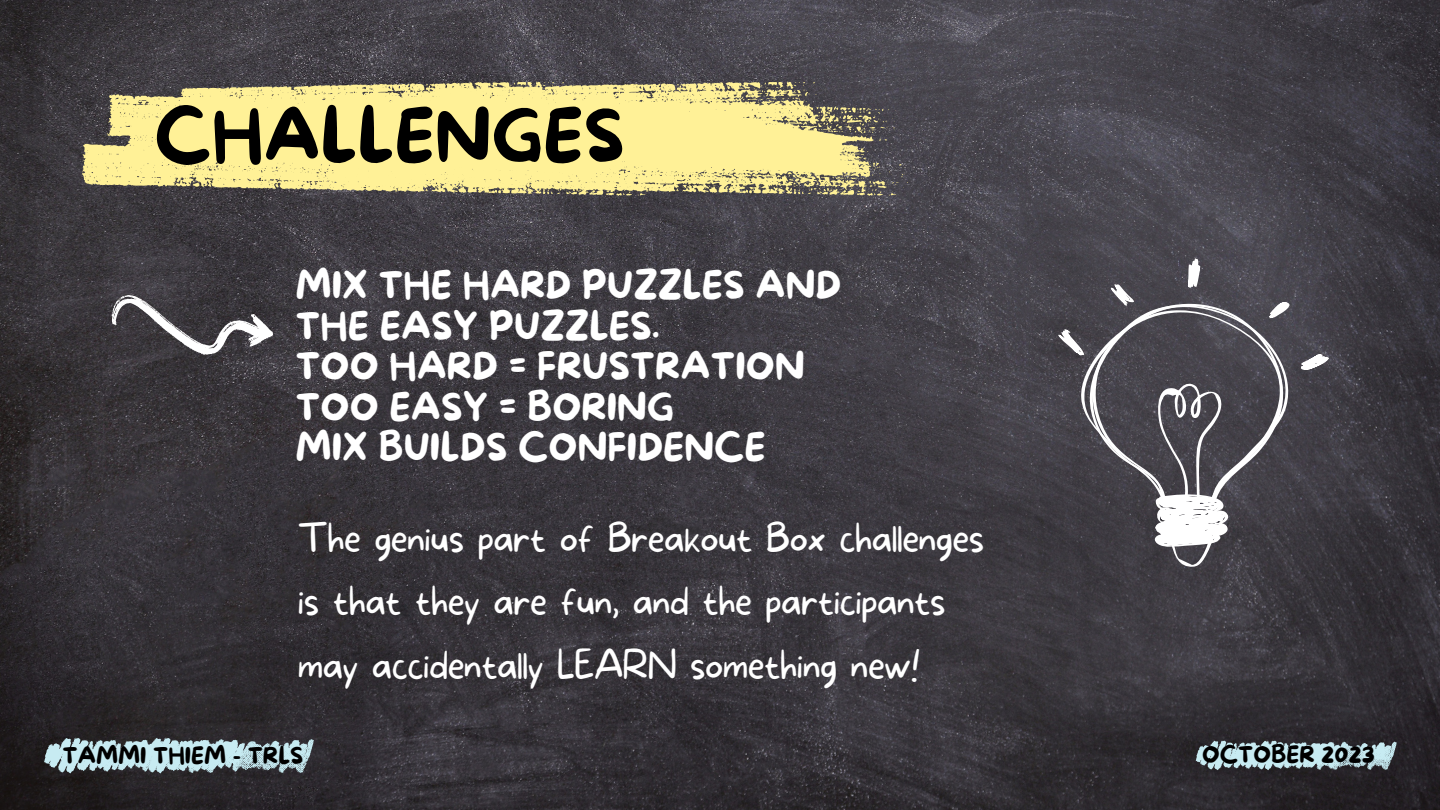
<style>
.page{position:relative;width:1440px;height:810px;background:#fff}
.page>*{position:absolute;margin:0;border:0;box-sizing:border-box;transform-origin:0 0}
.t1{font:71px "More Sugar";color:#000}
.t2{font:100 38.6px/63.8px "More Sugar";letter-spacing:-.03em;color:#fff}
.t3{font:37.4px/40.5px "More Sugar";color:#fff}
.t4{font:22.8px "More Sugar";color:#000}
.t5{font:22.7px "More Sugar";color:#000}
</style>
<div class="page">
<img style="left:0;top:0;width:1440px;height:810px">
<svg style="left:81px;top:81px;width:251px;height:115px;background:#d1c582"></svg>
<svg style="left:332px;top:81px;width:576px;height:115px;background:#d8cc87"></svg>
<svg style="left:108px;top:274px;width:167px;height:94px;background:#535054"></svg>
<svg style="left:1059px;top:272px;width:254px;height:257px;background:#444249"></svg>
<svg style="left:1046px;top:273px;width:261px;height:255px;background:#514f56"></svg>
<svg style="left:1268px;top:297px;width:27px;height:26px"></svg>
<svg style="left:1180px;top:257px;width:27px;height:33px"></svg>
<svg style="left:1106px;top:282px;width:32px;height:26px"></svg>
<svg style="left:1053px;top:327px;width:38px;height:30px"></svg>
<svg style="left:1299px;top:348px;width:31px;height:30px"></svg>
<svg style="left:1117px;top:366px;width:129px;height:211px"></svg>
<svg style="left:44px;top:738px;width:270px;height:35px;background:#9bb4ba"></svg>
<svg style="left:1196px;top:740px;width:201px;height:30px;background:#98b1b7"></svg>
<p class="t1" style="left:154px;top:97px;width:472px">CHALLENGES</p>
<p class="t3" style="left:296px;top:267px;width:547px">MIX THE HARD PUZZLES AND<br>THE EASY PUZZLES.</p>
<p class="t3" style="left:296px;top:348px;width:511px">TOO HARD = FRUSTRATION</p>
<p class="t3" style="left:296px;top:389px;width:380px">TOO EASY = BORING</p>
<p class="t3" style="left:296px;top:429px;width:472px">MIX BUILDS CONFIDENCE</p>
<p class="t2" style="left:297px;top:507px;width:689px">The genius part of Breakout Box challenges is that they are fun, and the participants may accidentally LEARN something new!</p>
<p class="t4" style="left:63px;top:743px;width:242px">TAMMI THIEM - TRLS</p>
<p class="t5" style="left:1202px;top:742px;width:174px">OCTOBER 2023</p>
</div>
